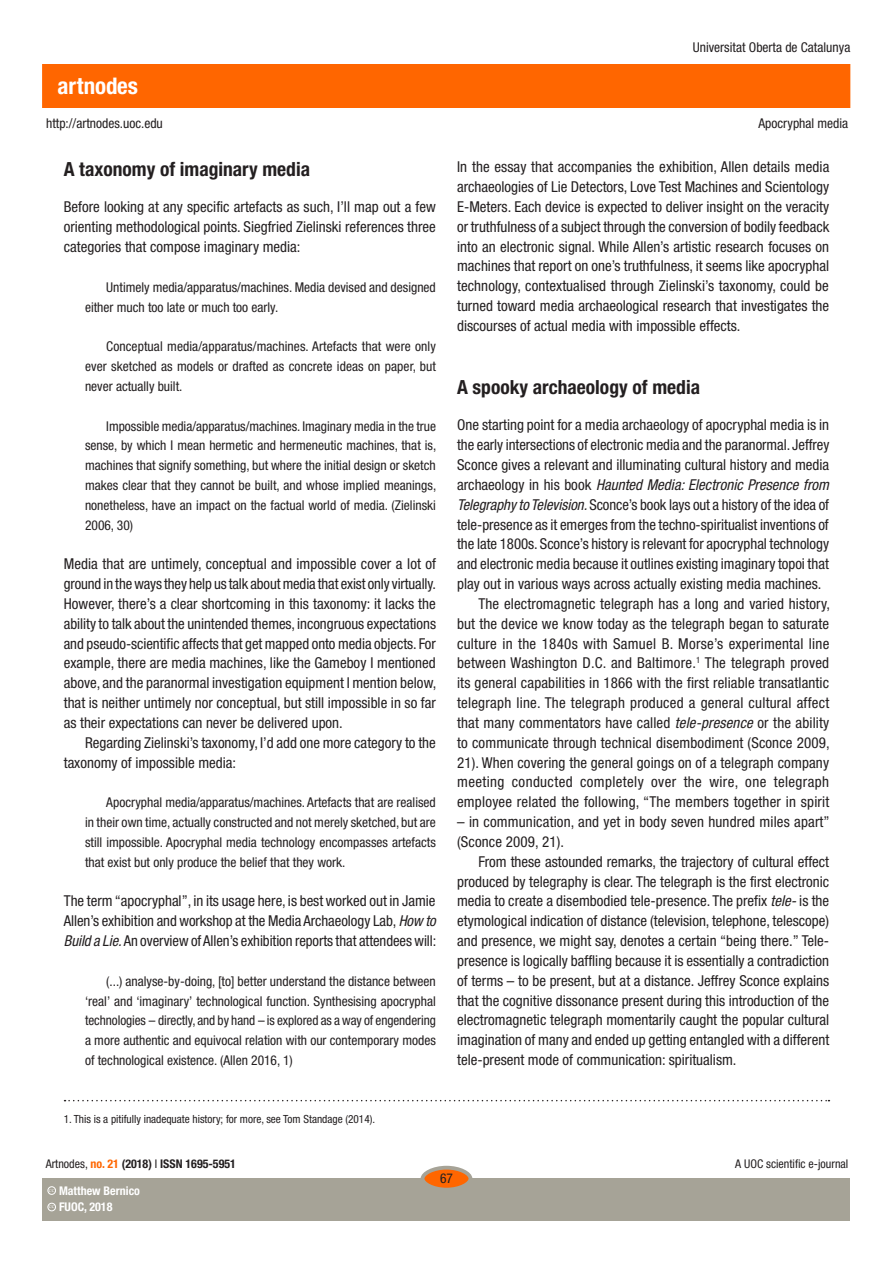
<style>
.page{position:relative;width:893px;height:1263px;background:#fff}
.page>*{position:absolute;margin:0;border:0;box-sizing:border-box;transform-origin:0 0}
.t1{font:700 condensed 22.95px "Helvetica Neue LT Std";color:#fff}
.SUBTITOLS{font:700 condensed 19.5px "Helvetica Neue LT Std";color:#231f20}
.text_general_primerp{font:condensed 15px/19.8px "Helvetica Neue LT Std";color:#231f20;text-align:justify}
.text_general{font:condensed 15px/19.8px "Helvetica Neue LT Std";color:#231f20}
.TEXTCITAT{font:condensed 13.5px/19.8px "Helvetica Neue LT Std";color:#231f20;text-align:justify}
.t2{font:700 condensed 12px "Helvetica Neue LT Std";color:#231f20}
.t3{font:condensed 12px "Helvetica Neue LT Std";color:#231f20}
.t4{font:700 condensed 12px "Helvetica Neue LT Std";color:#fff}
._04_NOTAS1{font:condensed 11.25px "Helvetica Neue LT Std";color:#231f20}
.t5{font:600 3.9px "Adobe Caslon Pro";color:#fff}
.s1{font-style:italic}
.s2{font-weight:400}
.s3{color:#f60}
</style>
<div class="page">
<div style="left:43px;top:65px;width:807px;height:42px;background:#f60"></div>
<div style="left:43px;top:1178px;width:807px;height:42px;background:#a6a397"></div>
<div style="left:422px;top:1168px;width:48px;height:21px;background:#f60;border-radius:50%"></div>
<div style="left:421px;top:1166px;width:51px;height:25px;border:4px solid #a6a397;border-radius:50%"></div>
<div style="left:48px;top:1203px;width:8px;height:8px;border:1px solid #fff;border-radius:50%"></div>
<div style="left:48px;top:1186px;width:8px;height:8px;border:1px solid #fff;border-radius:50%"></div>
<svg style="left:65px;top:1100px;width:764px;height:1px"></svg>
<h1 class="t1" style="left:58px;top:72px;width:82px">artnodes</h1>
<p class="TEXTCITAT" style="left:46px;top:113px;width:118px">http://artnodes.uoc.edu</p>
<p class="SUBTITOLS" style="left:64px;top:157px;width:248px">A taxonomy of imaginary media</p>
<p class="text_general_primerp" style="left:64px;top:197px;width:374px">Before looking at any specific artefacts as such, I’ll map out a few orienting methodological points. Siegfried Zielinski references three categories that compose imaginary media:</p>
<p class="TEXTCITAT" style="left:85px;top:277px;width:352px;text-indent:21px">Untimely media/apparatus/machines. Media devised and designed either much too late or much too early.</p>
<p class="TEXTCITAT" style="left:85px;top:336px;width:352px;text-indent:21px">Conceptual media/apparatus/machines. Artefacts that were only ever sketched as models or drafted as concrete ideas on paper, but never actually built.</p>
<p class="TEXTCITAT" style="left:85px;top:416px;width:353px;text-indent:21px">Impossible media/apparatus/machines. Imaginary media in the true sense, by which I mean hermetic and hermeneutic machines, that is, machines that signify something, but where the initial design or sketch makes clear that they cannot be built, and whose implied meanings, nonetheless, have an impact on the factual world of media. (Zielinski 2006, 30)</p>
<p class="text_general_primerp" style="left:64px;top:554px;width:374px">Media that are untimely, conceptual and impossible cover a lot of ground in the ways they help us talk about media that exist only virtually.<br>However, there’s a clear shortcoming in this taxonomy: it lacks the ability to talk about the unintended themes, incongruous expectations and pseudo-scientific affects that get mapped onto media objects. For example, there are media machines, like the Gameboy I mentioned above, and the paranormal investigation equipment I mention below, that is neither untimely nor conceptual, but still impossible in so far as their expectations can never be delivered upon.</p>
<p class="text_general" style="left:64px;top:732px;width:374px;text-indent:21px">Regarding Zielinski’s taxonomy, I’d add one more category to the taxonomy of impossible media:</p>
<p class="TEXTCITAT" style="left:85px;top:792px;width:352px;text-indent:21px">Apocryphal media/apparatus/machines. Artefacts that are realised in their own time, actually constructed and not merely sketched, but are still impossible. Apocryphal media technology encompasses artefacts that exist but only produce the belief that they work.</p>
<p class="text_general_primerp" style="left:64px;top:891px;width:374px">The term “apocryphal”, in its usage here, is best worked out in Jamie Allen’s exhibition and workshop at the Media Archaeology Lab, <span class="s1">How to Build a Lie.</span> An overview of Allen’s exhibition reports that attendees will:</p>
<p class="TEXTCITAT" style="left:85px;top:971px;width:352px;text-indent:21px">(...) analyse-by-doing, [to] better understand the distance between ‘real’ and ‘imaginary’ technological function. Synthesising apocryphal technologies – directly, and by hand – is explored as a way of engendering a more authentic and equivocal relation with our contemporary modes of technological existence. (Allen 2016, 1)</p>
<p class="_04_NOTAS1" style="left:64px;top:1112px;width:313px">1. This is a pitifully inadequate history; for more, see Tom Standage (2014).</p>
<p class="TEXTCITAT" style="left:693px;top:37px;width:159px">Universitat Oberta de Catalunya</p>
<p class="TEXTCITAT" style="left:758px;top:113px;width:91px">Apocryphal media</p>
<p class="text_general_primerp" style="left:457px;top:157px;width:374px">In the essay that accompanies the exhibition, Allen details media archaeologies of Lie Detectors, Love Test Machines and Scientology E-Meters. Each device is expected to deliver insight on the veracity or truthfulness of a subject through the conversion of bodily feedback into an electronic signal. While Allen’s artistic research focuses on machines that report on one’s truthfulness, it seems like apocryphal technology, contextualised through Zielinski’s taxonomy, could be turned toward media archaeological research that investigates the discourses of actual media with impossible effects.</p>
<p class="SUBTITOLS" style="left:457px;top:375px;width:244px">A spooky archaeology of media</p>
<p class="text_general_primerp" style="left:457px;top:415px;width:374px">One starting point for a media archaeology of apocryphal media is in the early intersections of electronic media and the paranormal. Jeffrey Sconce gives a relevant and illuminating cultural history and media archaeology in his book <span class="s1">Haunted Media: Electronic Presence from Telegraphy to Television.</span> Sconce’s book lays out a history of the idea of tele-presence as it emerges from the techno-spiritualist inventions of the late 1800s. Sconce’s history is relevant for apocryphal technology and electronic media because it outlines existing imaginary topoi that play out in various ways across actually existing media machines.</p>
<p class="text_general" style="left:457px;top:594px;width:374px;text-align:justify;text-indent:21px">The electromagnetic telegraph has a long and varied history, but the device we know today as the telegraph began to saturate culture in the 1840s with Samuel B. Morse’s experimental line between Washington D.C. and Baltimore.<sup>1</sup> The telegraph proved its general capabilities in 1866 with the first reliable transatlantic telegraph line. The telegraph produced a general cultural affect that many commentators have called <span class="s1">tele-presence</span> or the ability to communicate through technical disembodiment (Sconce 2009, 21). When covering the general goings on of a telegraph company meeting conducted completely over the wire, one telegraph employee related the following, “The members together in spirit</p>
<p class="text_general" style="left:457px;top:812px;width:374px">– in communication, and yet in body seven hundred miles apart” (Sconce 2009, 21).</p>
<p class="text_general" style="left:457px;top:851px;width:374px;text-align:justify;text-indent:21px">From these astounded remarks, the trajectory of cultural effect produced by telegraphy is clear. The telegraph is the first electronic media to create a disembodied tele-presence. The prefix <span class="s1">tele-</span> is the etymological indication of distance (television, telephone, telescope) and presence, we might say, denotes a certain “being there.” Tele&shy;presence is logically baffling because it is essentially a contradiction of terms – to be present, but at a distance. Jeffrey Sconce explains that the cognitive dissonance present during this introduction of the electromagnetic telegraph momentarily caught the popular cultural imagination of many and ended up getting entangled with a different tele-present mode of communication: spiritualism.</p>
<p class="t2" style="left:46px;top:1157px;width:192px"><span class="s2">Artnodes,</span> <span class="s3">no. 21</span> (2018) <span class="s2">I</span> ISSN 1695-5951</p>
<p class="t5" style="left:49px;top:1205px;width:7px">CC</p>
<p class="t4" style="left:59px;top:1200px;width:55px">FUOC, 2018</p>
<p class="t4" style="left:59px;top:1183px;width:83px">Matthew Bernico</p>
<p class="t5" style="left:49px;top:1188px;width:7px">CC</p>
<p class="TEXTCITAT" style="left:440px;top:1169px;width:14px">67</p>
<p class="t3" style="left:735px;top:1157px;width:115px">A UOC scientific e-journal</p>
</div>
